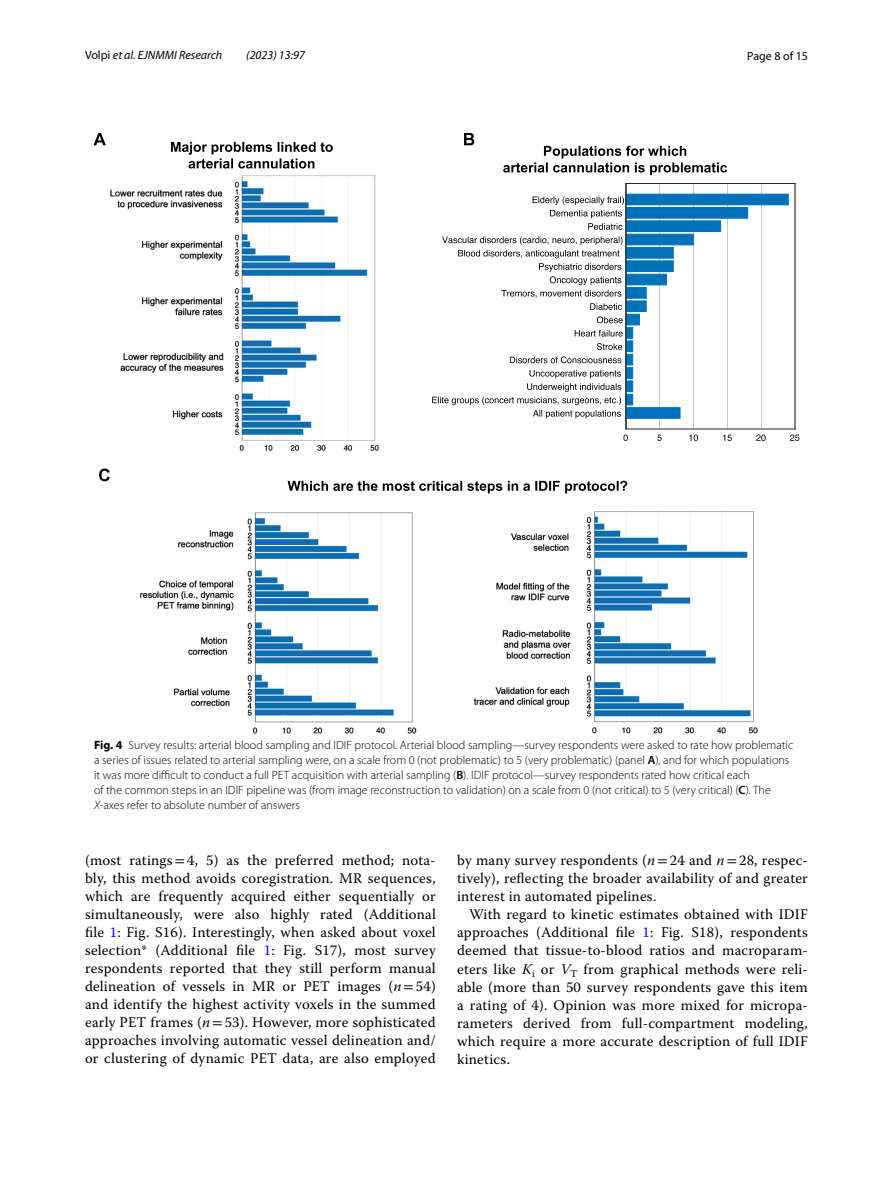
<style>
.page{position:relative;width:893px;height:1187px;background:#fff}
.page>*{position:absolute;margin:0;border:0;box-sizing:border-box;transform-origin:0 0}
.t1{font:14.7px/18px "Warnock Pro";letter-spacing:.015em;color:#000;text-align:justify}
.t2{font:300 12px/15px "Myriad Pro";color:#000}
.t3{font:italic 12px "Myriad Pro";color:#000}
.t4{font:12px "Myriad Pro";color:#000}
.s1{font-style:normal}
.s2{font-weight:700}
.s3{font-weight:600}
.s4{font-style:italic}
.s5{font-family:"STIX"}
.s6{color:#00f}
</style>
<div class="page">
<img style="left:110px;top:176px;width:647px;height:557px">
<svg style="left:171px;top:142px;width:162px;height:26px"></svg>
<svg style="left:94px;top:133px;width:12px;height:12px"></svg>
<svg style="left:503px;top:146px;width:224px;height:29px"></svg>
<svg style="left:432px;top:183px;width:367px;height:258px"></svg>
<svg style="left:464px;top:133px;width:10px;height:12px"></svg>
<svg style="left:99px;top:468px;width:11px;height:13px"></svg>
<svg style="left:288px;top:480px;width:339px;height:13px"></svg>
<p class="t3" style="left:85px;top:48px;width:139px"><span class="s1">Volpi</span> et al. EJNMMI Research</p>
<p class="t3" style="left:246px;top:48px;width:60px">(2023) 13:97</p>
<p class="t4" style="left:747px;top:48px;width:62px">Page 8 of 15</p>
<p class="t2" style="left:94px;top:737px;width:701px"><span class="s2">Fig. 4</span> Survey results: arterial blood sampling and IDIF protocol. Arterial blood sampling—survey respondents were asked to rate how problematic a series of issues related to arterial sampling were, on a scale from 0 (not problematic) to 5 (very problematic) (panel <span class="s3">A</span>), and for which populations it was more difficult to conduct a full PET acquisition with arterial sampling (<span class="s3">B</span>). IDIF protocol—survey respondents rated how critical each<br>of the common steps in an IDIF pipeline was (from image reconstruction to validation) on a scale from 0 (not critical) to 5 (very critical) (<span class="s3">C</span>). The <span class="s4">X</span>-axes refer to absolute number of answers</p>
<p class="t1" style="left:85px;top:851px;width:352px">(most ratings<span class="s5">=</span>4, 5) as the preferred method; nota&shy;bly, this method avoids coregistration. MR sequences, which are frequently acquired either sequentially or simultaneously, were also highly rated (Additional file <span class="s6">1</span>: Fig. S16). Interestingly, when asked about voxel selection* (Additional file <span class="s6">1</span>: Fig. S17), most survey respondents reported that they still perform manual delineation of vessels in MR or PET images (<span class="s4">n</span><span class="s5">=</span>54) and identify the highest activity voxels in the summed early PET frames (<span class="s4">n</span><span class="s5">=</span>53). However, more sophisticated approaches involving automatic vessel delineation and/ or clustering of dynamic PET data, are also employed</p>
<p class="t1" style="left:457px;top:851px;width:352px">by many survey respondents (<span class="s4">n</span><span class="s5">=</span>24 and <span class="s4">n</span><span class="s5">=</span>28, respec&shy;tively), reflecting the broader availability of and greater interest in automated pipelines.</p>
<p class="t1" style="left:457px;top:905px;width:352px;text-indent:12px">With regard to kinetic estimates obtained with IDIF approaches (Additional file <span class="s6">1</span>: Fig. S18), respondents deemed that tissue-to-blood ratios and macroparam&shy;eters like <span class="s4">K</span><sub>i</sub> or <span class="s4">V</span><sub>T</sub> from graphical methods were reli&shy;able (more than 50 survey respondents gave this item a rating of 4). Opinion was more mixed for micropa&shy;rameters derived from full-compartment modeling, which require a more accurate description of full IDIF kinetics.</p>
</div>
